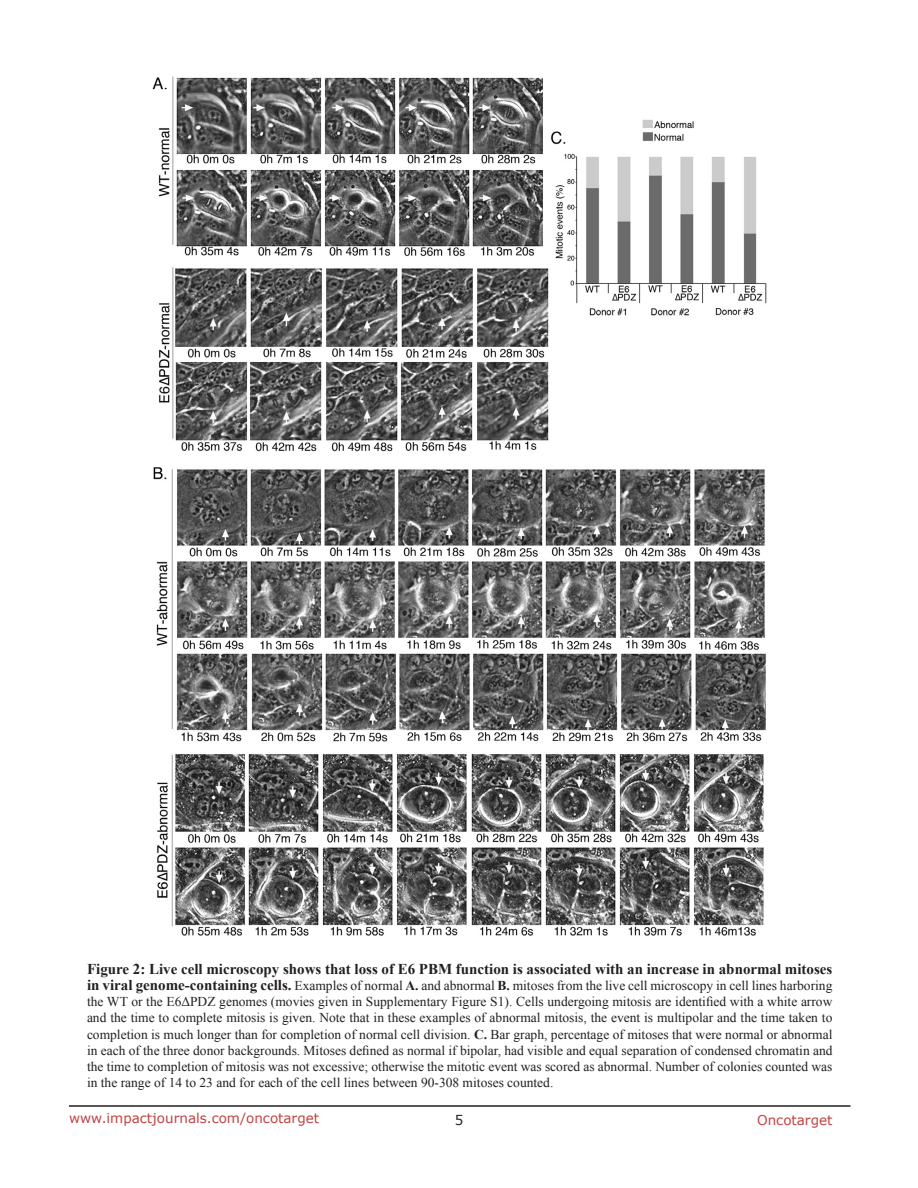
<style>
.page{position:relative;width:918px;height:1188px;background:#fff}
.page>*{position:absolute;margin:0;border:0;box-sizing:border-box;transform-origin:0 0}
.figuretext{font:700 15px "Times New Roman";color:#231f20}
.figuretext-2{font:13.5px/16.2px "Times New Roman";color:#231f20;text-align:justify}
.t1{font:13.5px "Verdana";color:#c24141}
.t2{font:13.5px "Verdana";color:#231f20}
.s1{font-weight:700;font-size:15px}
.s2{font-weight:700}
</style>
<div class="page">
<hr style="left:69px;top:1105px;width:781px;height:2px;background:#231f20">
<img style="left:152px;top:76px;width:615px;height:860px">
<p class="figuretext" style="left:87px;top:958px;width:747px">Figure 2: Live cell microscopy shows that loss of E6 PBM function is associated with an increase in abnormal mitoses</p>
<p class="figuretext-2" style="left:87px;top:977px;width:747px"><span class="s1">in viral genome-containing cells.</span> Examples of normal <span class="s2">A.</span> and abnormal <span class="s2">B.</span> mitoses from the live cell microscopy in cell lines harboring the WT or the E6ΔPDZ genomes (movies given in Supplementary Figure S1). Cells undergoing mitosis are identified with a white arrow and the time to complete mitosis is given. Note that in these examples of abnormal mitosis, the event is multipolar and the time taken to completion is much longer than for completion of normal cell division. <span class="s2">C.</span> Bar graph, percentage of mitoses that were normal or abnormal in each of the three donor backgrounds. Mitoses defined as normal if bipolar, had visible and equal separation of condensed chromatin and the time to completion of mitosis was not excessive; otherwise the mitotic event was scored as abnormal. Number of colonies counted was in the range of 14 to 23 and for each of the cell lines between 90-308 mitoses counted.</p>
<p class="t1" style="left:69px;top:1109px;width:252px">www.impactjournals.com/oncotarget</p>
<p class="t2" style="left:455px;top:1111px;width:10px">5</p>
<p class="t1" style="left:757px;top:1111px;width:77px">Oncotarget</p>
</div>
